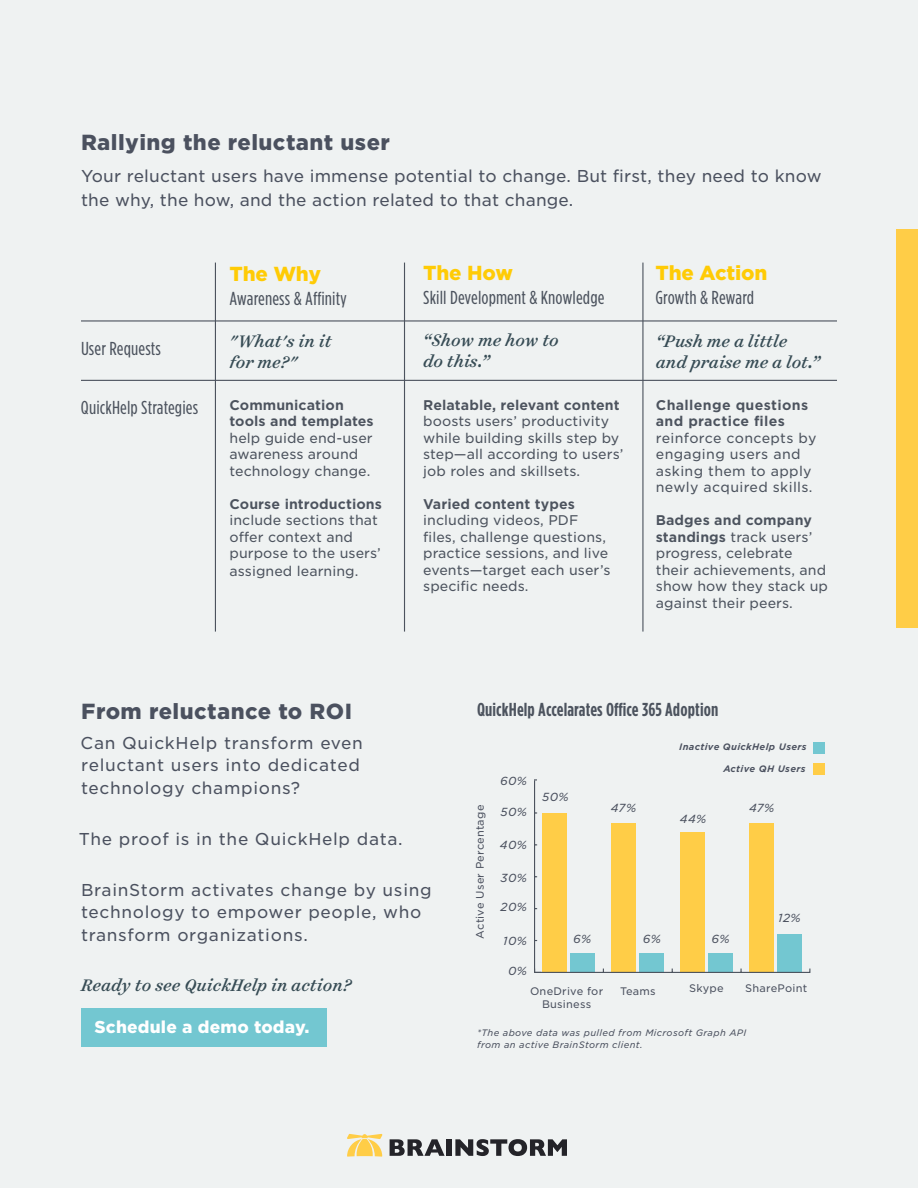
<style>
.page{position:relative;width:918px;height:1188px;background:#eff2f2}
.page>*{position:absolute;margin:0;border:0;box-sizing:border-box;transform-origin:0 0}
.t1{font:900 21px "Gotham S Sm";letter-spacing:.02em;color:#4b515f}
.t2{font:900 19.5px "Gotham S Sm";letter-spacing:-.01em;color:#ffcb05}
.t3{font:18px "Gotham Cond S Sm";letter-spacing:.005em;color:#4c535e}
.t4{font:700 18px "Gotham Cond S Sm";letter-spacing:.005em;color:#4c535e}
.t5{font:16.5px/22.5px "Gotham S Sm";letter-spacing:.04em;color:#4b515f}
.t6{font:16.5px/24px "Gotham S Sm";letter-spacing:.01em;color:#4b515f}
.t7{font:italic 500 16.5px/21px "Surveyor S Sm";letter-spacing:.01em;color:#374c55;scale:.9 1}
.t8{font:900 16.5px "Gotham S Sm";letter-spacing:.01em;color:#fff}
.t9{font:13.5px/16.5px "Gotham S Sm";letter-spacing:.005em;color:#4c535e}
.t10{font:700 13.5px/16.5px "Gotham S Sm";letter-spacing:.005em;color:#4c535e}
.t11{font:13.5px/16.5px "Gotham S Sm";letter-spacing:.025em;color:#4c535e}
.t12{font:700 13.5px/16.5px "Gotham S Sm";letter-spacing:.025em;color:#4c535e}
.t13{font:italic 11.25px "Gotham S Sm";letter-spacing:.035em;color:#4b515f}
.t14{font:10.5px/13.5px "Gotham S Sm";letter-spacing:.02em;color:#4b515f;text-align:center}
.t15{font:italic 9px/12px "Gotham S Sm";letter-spacing:.035em;color:#4b515f}
.t16{font:italic 700 9px "Gotham S Sm";letter-spacing:.035em;color:#4b515f}
.s1{font-weight:700}
</style>
<div class="page">
<svg style="left:347px;top:1134px;width:35px;height:23px"></svg>
<svg style="left:390px;top:1139px;width:55px;height:17px"></svg>
<div style="left:446px;top:1139px;width:6px;height:17px;background:#242429"></div>
<svg style="left:455px;top:1139px;width:112px;height:17px"></svg>
<div style="left:896px;top:230px;width:22px;height:398px;background:#ffcd47"></div>
<div style="left:570px;top:953px;width:25px;height:20px;background:#73c7d1"></div>
<div style="left:639px;top:953px;width:25px;height:20px;background:#73c7d1"></div>
<div style="left:708px;top:953px;width:25px;height:20px;background:#73c7d1"></div>
<div style="left:777px;top:934px;width:25px;height:39px;background:#73c7d1"></div>
<div style="left:543px;top:813px;width:24px;height:160px;background:#ffcd47"></div>
<div style="left:612px;top:823px;width:24px;height:150px;background:#ffcd47"></div>
<div style="left:681px;top:832px;width:24px;height:141px;background:#ffcd47"></div>
<div style="left:749px;top:823px;width:25px;height:150px;background:#ffcd47"></div>
<hr style="left:535px;top:972px;width:275px;height:1px;background:#4c535e">
<hr style="left:534px;top:780px;width:1px;height:192px;background:#4c535e">
<hr style="left:215px;top:263px;width:1px;height:369px;background:#4c535e">
<hr style="left:404px;top:263px;width:1px;height:369px;background:#4c535e">
<hr style="left:642px;top:263px;width:2px;height:369px;background:#4c535e">
<hr style="left:81px;top:320px;width:756px;height:2px;background:#4c535e">
<hr style="left:81px;top:380px;width:756px;height:1px;background:#4c535e">
<div style="left:81px;top:1008px;width:246px;height:39px;background:#73c7d1"></div>
<div style="left:813px;top:763px;width:12px;height:12px;background:#ffcd47"></div>
<div style="left:813px;top:742px;width:12px;height:12px;background:#73c7d1"></div>
<h1 class="t1" style="left:81px;top:128px;width:311px">Rallying the reluctant user</h1>
<p class="t6" style="left:81px;top:163px;width:742px">Your reluctant users have immense potential to change. But first, they need to know the why, the how, and the action related to that change.</p>
<h2 class="t2" style="left:230px;top:260px;width:93px">The Why</h2>
<h3 class="t3" style="left:230px;top:288px;width:119px">Awareness &amp; Affinity</h3>
<h2 class="t2" style="left:423px;top:259px;width:91px">The How</h2>
<h3 class="t3" style="left:423px;top:287px;width:183px">Skill Development &amp; Knowledge</h3>
<p class="t7" style="left:423px;top:329px;width:152px">“Show me how to do this.”</p>
<p class="t7" style="left:230px;top:330px;width:115px">"What's in it for me?"</p>
<p class="t10" style="left:230px;top:397px;width:146px">Communication tools and templates</p>
<p class="t9" style="left:230px;top:429px;width:145px">help guide end-user awareness around technology change.</p>
<p class="t10" style="left:230px;top:496px;width:154px">Course introductions</p>
<p class="t9" style="left:230px;top:512px;width:153px">include sections that offer context and purpose to the users’</p>
<p class="t9" style="left:230px;top:563px;width:130px">assigned learning.</p>
<h3 class="t3" style="left:81px;top:337px;width:81px">User Requests</h3>
<h3 class="t3" style="left:81px;top:396px;width:119px">QuickHelp Strategies</h3>
<p class="t10" style="left:423px;top:397px;width:198px">Relatable, relevant content</p>
<p class="t9" style="left:423px;top:413px;width:202px">boosts users’ productivity while building skills step by step—all according to users’ job roles and skillsets.</p>
<p class="t10" style="left:423px;top:496px;width:153px">Varied content types</p>
<p class="t9" style="left:423px;top:512px;width:189px">including videos, PDF files, challenge questions, practice sessions, and live events—target each user’s specific needs.</p>
<h2 class="t2" style="left:656px;top:259px;width:114px">The Action</h2>
<h3 class="t3" style="left:656px;top:287px;width:100px">Growth &amp; Reward</h3>
<p class="t7" style="left:656px;top:330px;width:184px">“Push me a little and praise me a lot.”</p>
<p class="t12" style="left:656px;top:397px;width:154px">Challenge questions and practice files</p>
<p class="t11" style="left:656px;top:429px;width:162px">reinforce concepts by engaging users and asking them to apply newly acquired skills.</p>
<p class="t9" style="left:656px;top:512px;width:174px"><span class="s1">Badges and company standings</span> track users’ progress, celebrate their achievements, and show how they stack up against their peers.</p>
<h1 class="t1" style="left:81px;top:696px;width:272px">From reluctance to ROI</h1>
<p class="t5" style="left:81px;top:731px;width:284px">Can QuickHelp transform even reluctant users into dedicated technology champions?</p>
<p class="t5" style="left:79px;top:827px;width:325px">The proof is in the QuickHelp data.</p>
<p class="t5" style="left:81px;top:878px;width:352px">BrainStorm activates change by using technology to empower people, who transform organizations.</p>
<p class="t7" style="left:81px;top:974px;width:302px">Ready to see QuickHelp in action?</p>
<p class="t8" style="left:94px;top:1015px;width:217px">Schedule a demo today.</p>
<h3 class="t4" style="left:477px;top:699px;width:243px">QuickHelp Accelarates Office 365 Adoption</h3>
<p class="t16" style="left:679px;top:741px;width:129px">Inactive QuickHelp Users</p>
<p class="t14" style="left:473px;top:939px;width:135px;rotate:-90deg">Active User Percentage</p>
<p class="t13" style="left:500px;top:773px;width:28px">60%</p>
<p class="t13" style="left:500px;top:804px;width:28px">50%</p>
<p class="t13" style="left:500px;top:837px;width:29px">40%</p>
<p class="t13" style="left:542px;top:790px;width:28px">50%</p>
<p class="t13" style="left:611px;top:801px;width:27px">47%</p>
<p class="t13" style="left:680px;top:811px;width:28px">44%</p>
<p class="t16" style="left:723px;top:763px;width:84px">Active QH Users</p>
<p class="t13" style="left:749px;top:800px;width:27px">47%</p>
<p class="t13" style="left:500px;top:870px;width:28px">30%</p>
<p class="t13" style="left:501px;top:900px;width:28px">20%</p>
<p class="t13" style="left:503px;top:934px;width:25px">10%</p>
<p class="t13" style="left:508px;top:964px;width:20px">0%</p>
<p class="t13" style="left:573px;top:931px;width:19px">6%</p>
<p class="t14" style="left:530px;top:984px;width:75px">OneDrive for<br>Business</p>
<p class="t13" style="left:643px;top:931px;width:19px">6%</p>
<p class="t13" style="left:711px;top:931px;width:19px">6%</p>
<p class="t13" style="left:778px;top:910px;width:24px">12%</p>
<p class="t14" style="left:620px;top:984px;width:37px">Teams</p>
<p class="t14" style="left:689px;top:981px;width:36px">Skype</p>
<p class="t14" style="left:745px;top:981px;width:63px">SharePoint</p>
<p class="t15" style="left:477px;top:1027px;width:271px">*The above data was pulled from Microsoft Graph API from an active BrainStorm client.</p>
</div>
